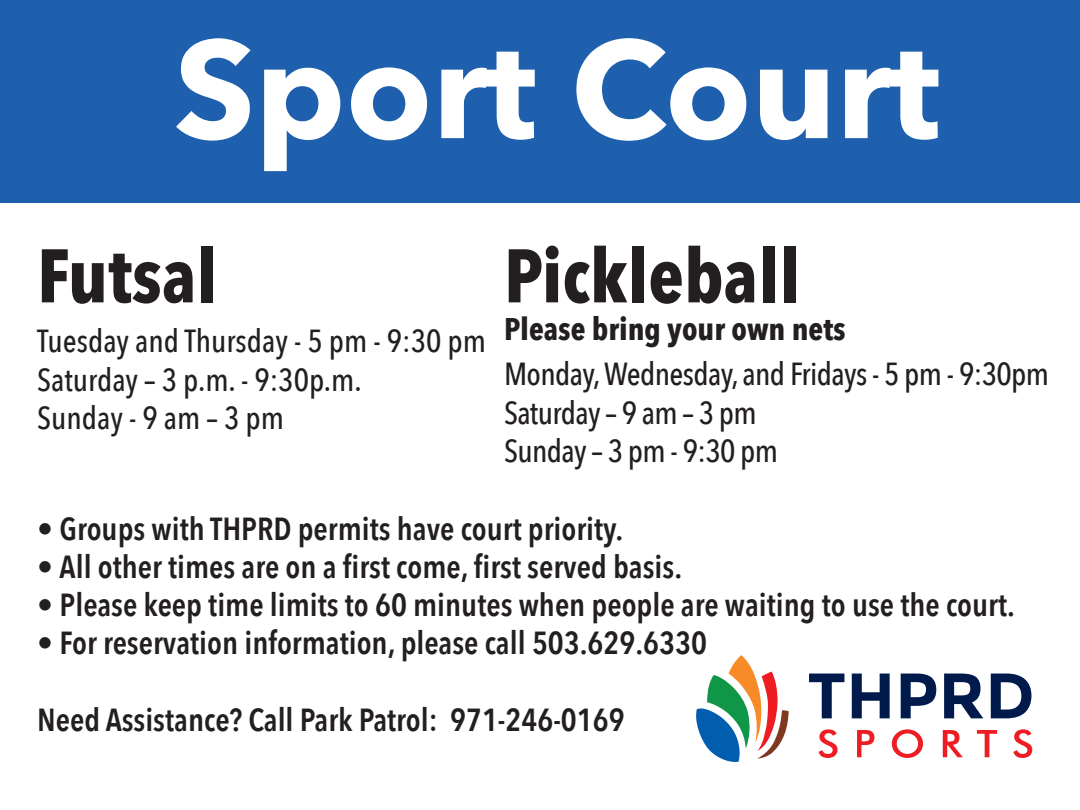
<style>
.page{position:relative;width:1080px;height:810px;background:#fff}
.page>*{position:absolute;margin:0;border:0;box-sizing:border-box;transform-origin:0 0}
.t1{font:700 137.5px "Avenir Next";color:#fff}
.t2{font:700 75px "Avenir Next Condensed";color:#231f20}
.t3{font:600 31.88px "Avenir Next Condensed";color:#231f20}
.t4{font:500 31.88px/38.2px "Avenir Next Condensed";letter-spacing:-.02em;color:#231f20}
.t5{font:500 31.88px/38.2px "Avenir Next Condensed";color:#231f20}
.t6{font:700 31.25px "Avenir Next Condensed";color:#231f20}
</style>
<div class="page">
<svg style="left:809px;top:674px;width:35px;height:44px"></svg>
<svg style="left:852px;top:674px;width:38px;height:44px"></svg>
<svg style="left:901px;top:674px;width:35px;height:44px"></svg>
<svg style="left:944px;top:674px;width:39px;height:44px"></svg>
<svg style="left:991px;top:674px;width:40px;height:44px"></svg>
<svg style="left:696px;top:655px;width:93px;height:107px"></svg>
<svg style="left:819px;top:729px;width:213px;height:29px"></svg>
<div style="left:0;top:0;width:1080px;height:202px;background:#1e60ae"></div>
<h1 class="t1" style="left:174px;top:-29px;width:768px">Sport Court</h1>
<h2 class="t2" style="left:37px;top:230px;width:182px">Futsal</h2>
<h2 class="t2" style="left:504px;top:230px;width:298px">Pickleball</h2>
<p class="t6" style="left:504px;top:310px;width:343px">Please bring your own nets</p>
<p class="t4" style="left:504px;top:355px;width:547px">Monday, Wednesday, and Fridays - 5 pm - 9:30pm<br>Saturday – 9 am – 3 pm<br>Sunday – 3 pm - 9:30 pm</p>
<p class="t5" style="left:37px;top:322px;width:450px">Tuesday and Thursday - 5 pm - 9:30 pm<br>Saturday – 3 p.m. - 9:30p.m.<br>Sunday - 9 am – 3 pm</p>
<p class="t3" style="left:37px;top:501px;width:588px">• Groups with THPRD permits have court priority.</p>
<p class="t3" style="left:37px;top:539px;width:647px">• All other times are on a first come, first served basis.</p>
<p class="t3" style="left:37px;top:577px;width:979px">• Please keep time limits to 60 minutes when people are waiting to use the court.</p>
<p class="t3" style="left:37px;top:616px;width:671px">• For reservation information, please call 503.629.6330</p>
<p class="t3" style="left:37px;top:692px;width:589px">Need Assistance? Call Park Patrol: 971-246-0169</p>
</div>
